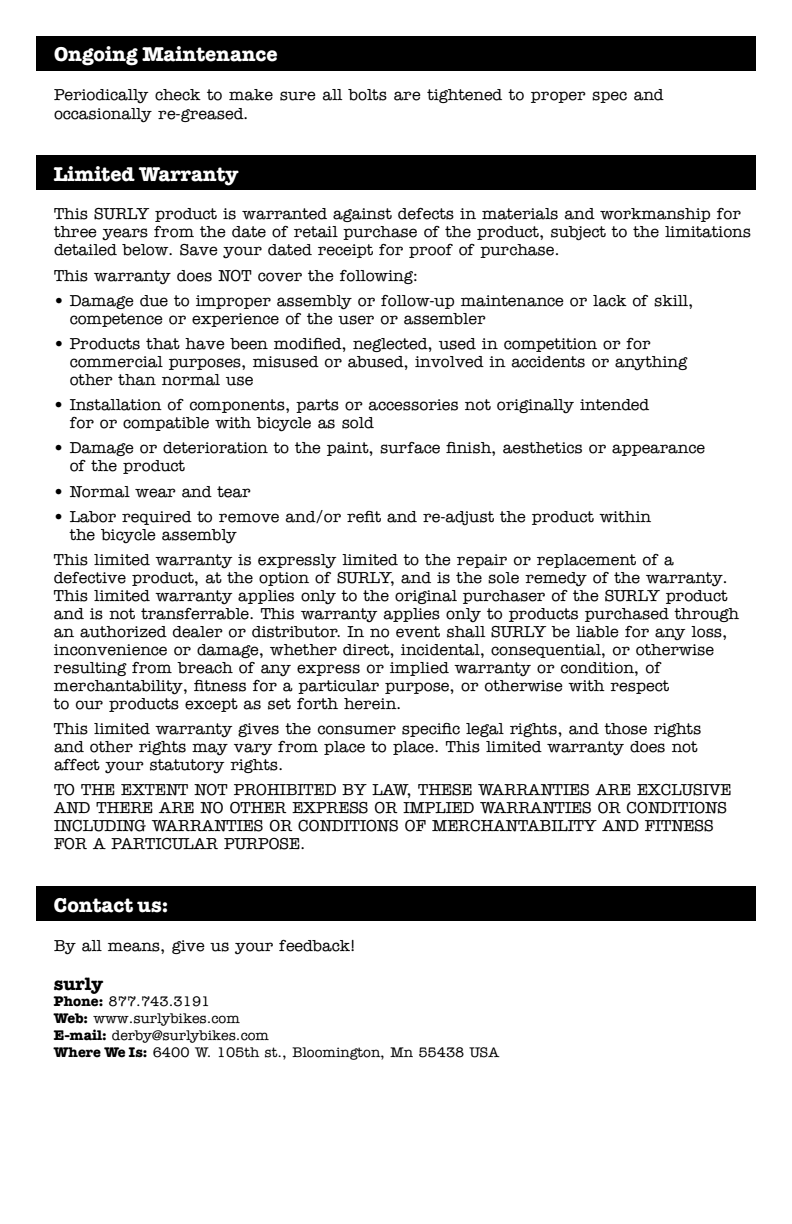
<style>
.page{position:relative;width:792px;height:1224px;background:#fff}
.page>*{position:absolute;margin:0;border:0;box-sizing:border-box;transform-origin:0 0}
.t1{font:700 20px "American Typewriter";color:#fff}
.t2{font:700 18px "American Typewriter";color:#000}
.t3{font:500 16px/18px "American Typewriter";color:#000}
.t4{font:500 14px/16.8px "American Typewriter";color:#000}
.s1{font-weight:700}
</style>
<div class="page">
<div style="left:36px;top:156px;width:720px;height:34px;background:#000"></div>
<div style="left:36px;top:886px;width:720px;height:35px;background:#000"></div>
<div style="left:36px;top:36px;width:720px;height:35px;background:#000"></div>
<p class="t1" style="left:54px;top:42px;width:225px">Ongoing Maintenance</p>
<p class="t3" style="left:54px;top:85px;width:611px;line-height:19.2px">Periodically check to make sure all bolts are tightened to proper spec and occasionally re-greased.</p>
<p class="t1" style="left:54px;top:162px;width:186px">Limited Warranty</p>
<p class="t3" style="left:54px;top:205px;width:699px">This SURLY product is warranted against defects in materials and workmanship for three years from the date of retail purchase of the product, subject to the limitations detailed below. Save your dated receipt for proof of purchase.</p>
<p class="t3" style="left:54px;top:266px;width:366px">This warranty does NOT cover the following:</p>
<p class="t3" style="left:70px;top:292px;width:625px;text-indent:-16px">• Damage due to improper assembly or follow-up maintenance or lack of skill, competence or experience of the user or assembler</p>
<p class="t3" style="left:70px;top:335px;width:619px;text-indent:-16px">• Products that have been modified, neglected, used in competition or for commercial purposes, misused or abused, involved in accidents or anything other than normal use</p>
<p class="t3" style="left:70px;top:396px;width:581px;text-indent:-16px">• Installation of components, parts or accessories not originally intended for or compatible with bicycle as sold</p>
<p class="t3" style="left:70px;top:439px;width:637px;text-indent:-16px">• Damage or deterioration to the paint, surface finish, aesthetics or appearance of the product</p>
<p class="t3" style="left:54px;top:482px;width:198px">• Normal wear and tear</p>
<p class="t3" style="left:70px;top:508px;width:583px;text-indent:-16px">• Labor required to remove and/or refit and re-adjust the product within the bicycle assembly</p>
<p class="t3" style="left:54px;top:551px;width:687px">This limited warranty is expressly limited to the repair or replacement of a defective product, at the option of SURLY, and is the sole remedy of the warranty.<br>This limited warranty applies only to the original purchaser of the SURLY product and is not transferrable. This warranty applies only to products purchased through an authorized dealer or distributor. In no event shall SURLY be liable for any loss, inconvenience or damage, whether direct, incidental, consequential, or otherwise resulting from breach of any express or implied warranty or condition, of merchantability, fitness for a particular purpose, or otherwise with respect<br>to our products except as set forth herein.</p>
<p class="t3" style="left:54px;top:720px;width:649px">This limited warranty gives the consumer specific legal rights, and those rights and other rights may vary from place to place. This limited warranty does not affect your statutory rights.</p>
<p class="t3" style="left:54px;top:781px;width:679px">TO THE EXTENT NOT PROHIBITED BY LAW, THESE WARRANTIES ARE EXCLUSIVE AND THERE ARE NO OTHER EXPRESS OR IMPLIED WARRANTIES OR CONDITIONS INCLUDING WARRANTIES OR CONDITIONS OF MERCHANTABILITY AND FITNESS FOR A PARTICULAR PURPOSE.</p>
<p class="t1" style="left:54px;top:892px;width:116px">Contact us:</p>
<p class="t3" style="left:54px;top:937px;width:303px">By all means, give us your feedback!</p>
<p class="t2" style="left:54px;top:972px;width:51px">surly</p>
<p class="t4" style="left:54px;top:994px;width:447px"><span class="s1">Phone:</span> 877.743.3191<br><span class="s1">Web:</span> www.surlybikes.com<br><span class="s1">E-mail:</span> derby@surlybikes.com<br><span class="s1">Where We Is:</span> 6400 W. 105th st., Bloomington, Mn 55438 USA</p>
</div>
